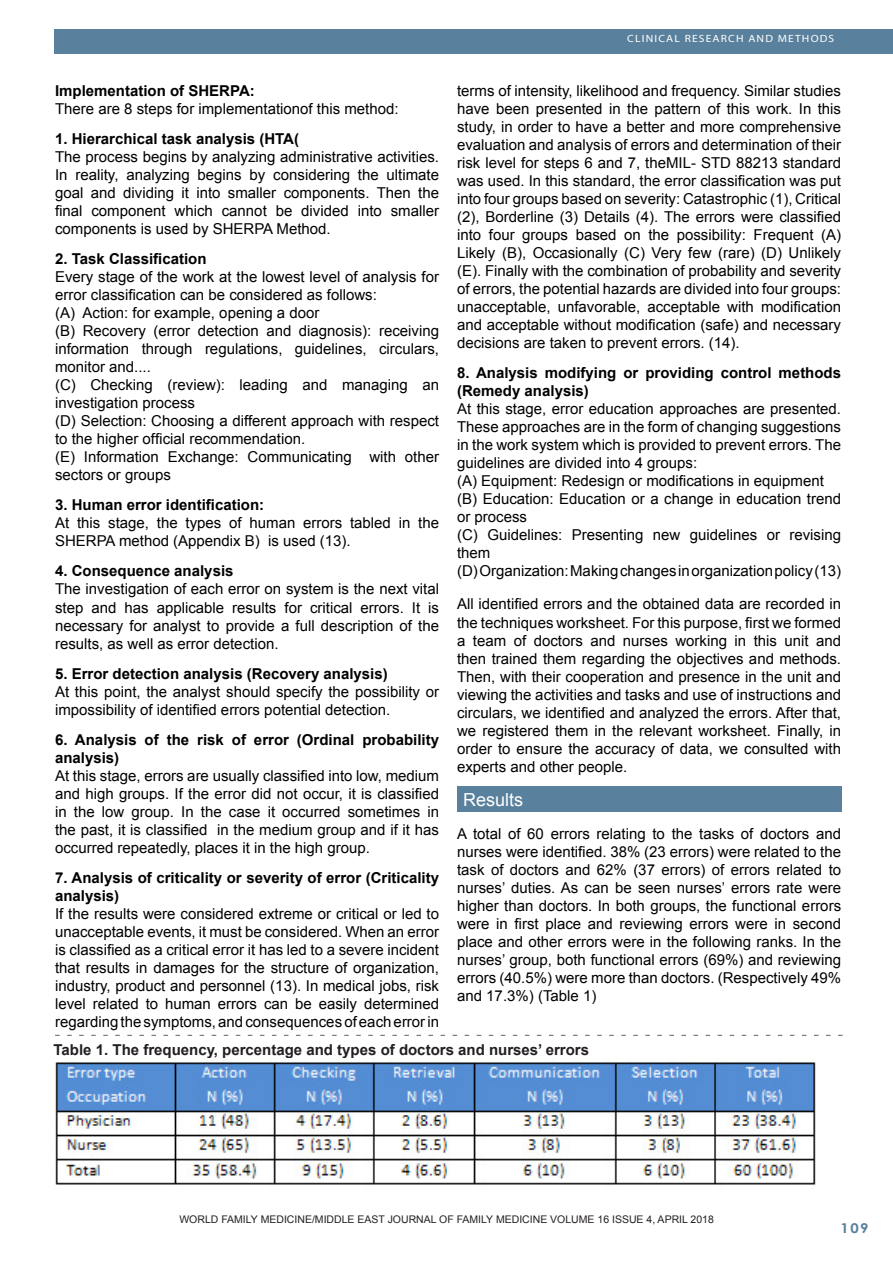
<style>
.page{position:relative;width:893px;height:1263px;background:#fff}
.page>*{position:absolute;margin:0;border:0;box-sizing:border-box;transform-origin:0 0}
.Footnote_Text{font:18px "Arial";color:#fff}
.Footnote_Text-2{font:15px/18px "Arial";color:#000100;text-align:justify}
.Footnote_Text-3{font:700 15px/18px "Arial";color:#000100}
.Footnote_Text-4{font:700 15px "Arial";color:#231f20}
.t1{font:700 13.5px "Century Gothic";color:#59809c;scale:1.1 1}
.Footnote_Text-5{font:10.5px "Arial";color:#231f20}
.t2{font:10.5px "Myriad";letter-spacing:.1em;color:#fff;scale:1.1 1}
</style>
<div class="page">
<div style="left:54px;top:30px;width:839px;height:24px;background:#59809c"></div>
<div style="left:457px;top:786px;width:385px;height:26px;background:#59809c"></div>
<img style="left:55px;top:1058px;width:761px;height:127px">
<svg style="left:55px;top:1035px;width:788px;height:1px"></svg>
<p class="Footnote_Text-3" style="left:55px;top:83px;width:201px">Implementation of SHERPA:</p>
<p class="Footnote_Text-2" style="left:55px;top:100px;width:345px">There are 8 steps for implementationof this method:</p>
<p class="Footnote_Text-3" style="left:55px;top:131px;width:245px">1. Hierarchical task analysis (HTA(</p>
<p class="Footnote_Text-2" style="left:55px;top:148px;width:386px">The process begins by analyzing administrative activities.<br>In reality, analyzing begins by considering the ultimate goal and dividing it into smaller components. Then the final component which cannot be divided into smaller components is used by SHERPA Method.</p>
<p class="Footnote_Text-3" style="left:55px;top:251px;width:153px">2. Task Classification</p>
<p class="Footnote_Text-2" style="left:55px;top:268px;width:385px">Every stage of the work at the lowest level of analysis for error classification can be considered as follows:</p>
<p class="Footnote_Text-2" style="left:55px;top:304px;width:266px">(A) Action: for example, opening a door</p>
<p class="Footnote_Text-2" style="left:55px;top:322px;width:385px">(B) Recovery (error detection and diagnosis): receiving information through regulations, guidelines, circulars, monitor and....</p>
<p class="Footnote_Text-2" style="left:55px;top:376px;width:385px">(C) Checking (review): leading and managing an investigation process</p>
<p class="Footnote_Text-2" style="left:55px;top:412px;width:385px">(D) Selection: Choosing a different approach with respect to the higher official recommendation.</p>
<p class="Footnote_Text-2" style="left:55px;top:448px;width:385px">(E) Information Exchange: Communicating with other sectors or groups</p>
<p class="Footnote_Text-3" style="left:55px;top:497px;width:211px">3. Human error identification:</p>
<p class="Footnote_Text-2" style="left:55px;top:514px;width:385px">At this stage, the types of human errors tabled in the<br>SHERPA method (Appendix B) is used (13).</p>
<p class="Footnote_Text-3" style="left:55px;top:563px;width:180px">4. Consequence analysis</p>
<p class="Footnote_Text-2" style="left:55px;top:580px;width:385px">The investigation of each error on system is the next vital step and has applicable results for critical errors. It is necessary for analyst to provide a full description of the results, as well as error detection.</p>
<p class="Footnote_Text-3" style="left:55px;top:665px;width:334px">5. Error detection analysis (Recovery analysis)</p>
<p class="Footnote_Text-2" style="left:55px;top:682px;width:385px">At this point, the analyst should specify the possibility or impossibility of identified errors potential detection.</p>
<p class="Footnote_Text-3" style="left:55px;top:731px;width:385px">6. Analysis of the risk of error (Ordinal probability analysis)</p>
<p class="Footnote_Text-2" style="left:55px;top:766px;width:385px">At this stage, errors are usually classified into low, medium and high groups. If the error did not occur, it is classified in the low group. In the case it occurred sometimes in the past, it is classified in the medium group and if it has occurred repeatedly, places it in the high group.</p>
<p class="Footnote_Text-3" style="left:55px;top:869px;width:385px">7. Analysis of criticality or severity of error (Criticality analysis)</p>
<p class="Footnote_Text-2" style="left:55px;top:904px;width:386px">If the results were considered extreme or critical or led to unacceptable events, it must be considered. When an error is classified as a critical error it has led to a severe incident that results in damages for the structure of organization, industry, product and personnel (13). In medical jobs, risk level related to human errors can be easily determined regarding the symptoms, and consequences of each error in</p>
<p class="t2" style="left:627px;top:34px;width:190px">CLINICAL RESEARCH AND METHODS</p>
<p class="Footnote_Text-2" style="left:457px;top:82px;width:385px">terms of intensity, likelihood and frequency. Similar studies have been presented in the pattern of this work. In this study, in order to have a better and more comprehensive evaluation and analysis of errors and determination of their risk level for steps 6 and 7, theMIL- STD 88213 standard was used. In this standard, the error classification was put into four groups based on severity: Catastrophic (1), Critical (2), Borderline (3) Details (4). The errors were classified into four groups based on the possibility: Frequent (A)<br>Likely (B), Occasionally (C) Very few (rare) (D) Unlikely (E). Finally with the combination of probability and severity of errors, the potential hazards are divided into four groups: unacceptable, unfavorable, acceptable with modification and acceptable without modification (safe) and necessary decisions are taken to prevent errors. (14).</p>
<p class="Footnote_Text-3" style="left:457px;top:365px;width:385px">8. Analysis modifying or providing control methods (Remedy analysis)</p>
<p class="Footnote_Text-2" style="left:457px;top:400px;width:385px">At this stage, error education approaches are presented.<br>These approaches are in the form of changing suggestions in the work system which is provided to prevent errors. The guidelines are divided into 4 groups:</p>
<p class="Footnote_Text-2" style="left:457px;top:472px;width:368px">(A) Equipment: Redesign or modifications in equipment</p>
<p class="Footnote_Text-2" style="left:457px;top:490px;width:385px">(B) Education: Education or a change in education trend or process</p>
<p class="Footnote_Text-2" style="left:457px;top:526px;width:385px">(C) Guidelines: Presenting new guidelines or revising them</p>
<p class="Footnote_Text-2" style="left:457px;top:562px;width:385px">(D) Organization: Making changes in organization policy (13)</p>
<p class="Footnote_Text-2" style="left:457px;top:595px;width:385px">All identified errors and the obtained data are recorded in the techniques worksheet. For this purpose, first we formed a team of doctors and nurses working in this unit and then trained them regarding the objectives and methods.<br>Then, with their cooperation and presence in the unit and viewing the activities and tasks and use of instructions and circulars, we identified and analyzed the errors. After that, we registered them in the relevant worksheet. Finally, in order to ensure the accuracy of data, we consulted with experts and other people.</p>
<p class="Footnote_Text" style="left:463px;top:787px;width:62px">Results</p>
<p class="Footnote_Text-2" style="left:457px;top:824px;width:386px">A total of 60 errors relating to the tasks of doctors and nurses were identified. 38% (23 errors) were related to the task of doctors and 62% (37 errors) of errors related to nurses’ duties. As can be seen nurses’ errors rate were higher than doctors. In both groups, the functional errors were in first place and reviewing errors were in second place and other errors were in the following ranks. In the nurses’ group, both functional errors (69%) and reviewing errors (40.5%) were more than doctors. (Respectively 49% and 17.3%) (Table 1)</p>
<p class="Footnote_Text-4" style="left:54px;top:1040px;width:537px">Table 1. The frequency, percentage and types of doctors and nurses’ errors</p>
<p class="Footnote_Text-5" style="left:179px;top:1212px;width:536px">WORLD FAMILY MEDICINE/MIDDLE EAST JOURNAL OF FAMILY MEDICINE VOLUME 16 ISSUE 4, APRIL 2018</p>
<p class="Footnote_Text-5" style="left:160px;top:1214px;width:572px">WORLD FAMILY MEDICINE/MIDDLE EAST JOURNAL OF FAMILY MEDICINE VOLUME 15 ISSUE 10, DECEMBER 2017</p>
<p class="t1" style="left:840px;top:1218px;width:27px">109</p>
</div>
